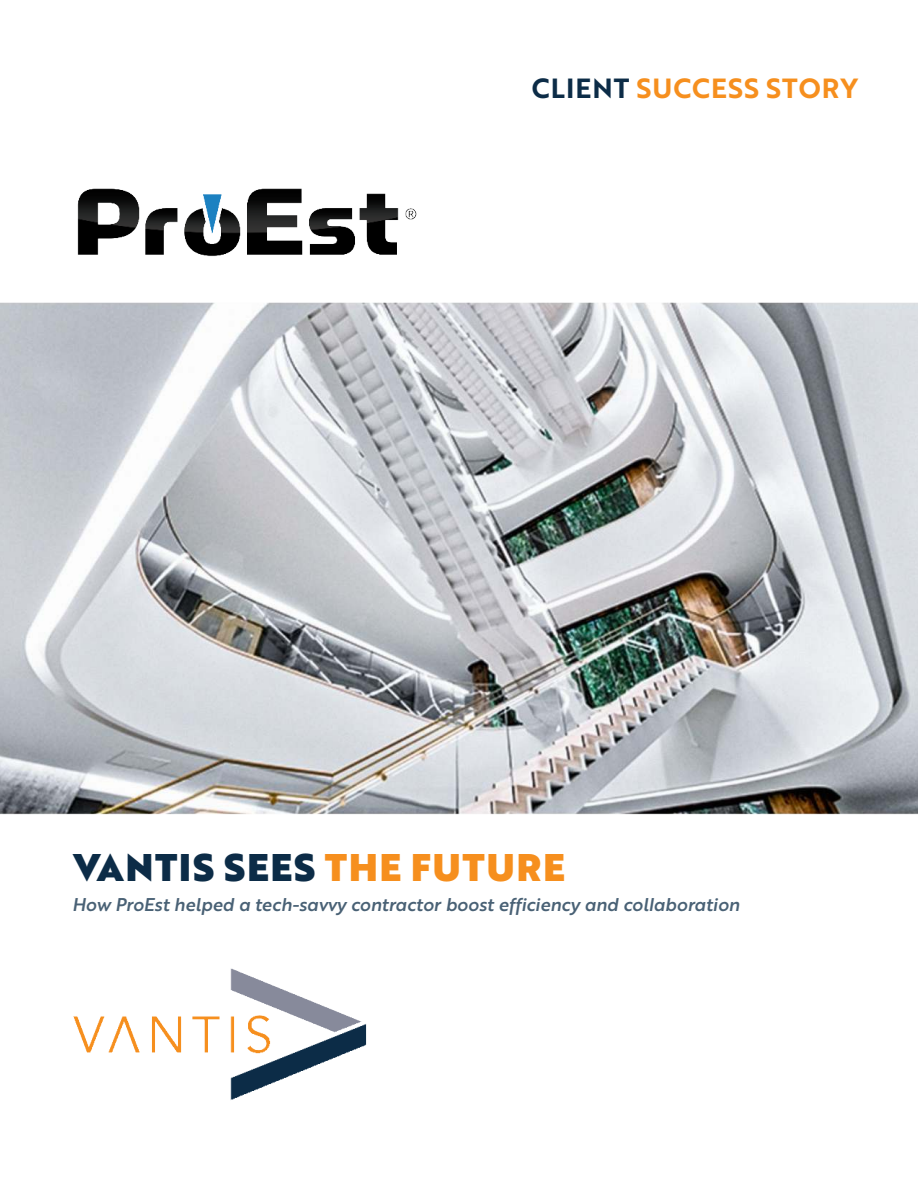
<style>
.page{position:relative;width:918px;height:1188px;background:#fff}
.page>*{position:absolute;margin:0;border:0;box-sizing:border-box;transform-origin:0 0}
.t1{font:37.5px "Brother 1816 Black";letter-spacing:.04em;color:#0c2c47}
.t2{font:27px "Brother 1816 Bold";letter-spacing:.04em;color:#f68f1e}
.t3{font:18px "Brother 1816 Medium Italic";color:#496175}
.s1{color:#0c2c47}
.s2{color:#f68f1e}
</style>
<div class="page">
<img style="left:0;top:302px;width:918px;height:513px">
<img style="left:0;top:188px;width:498px;height:178px">
<img style="left:73px;top:968px;width:294px;height:132px">
<h2 class="t2" style="left:532px;top:77px;width:327px"><span class="s1">CLIENT</span> SUCCESS STORY</h2>
<h1 class="t1" style="left:74px;top:846px;width:493px">VANTIS SEES <span class="s2">THE FUTURE</span></h1>
<p class="t3" style="left:72px;top:897px;width:669px">How ProEst helped a tech-savvy contractor boost efficiency and collaboration</p>
</div>
